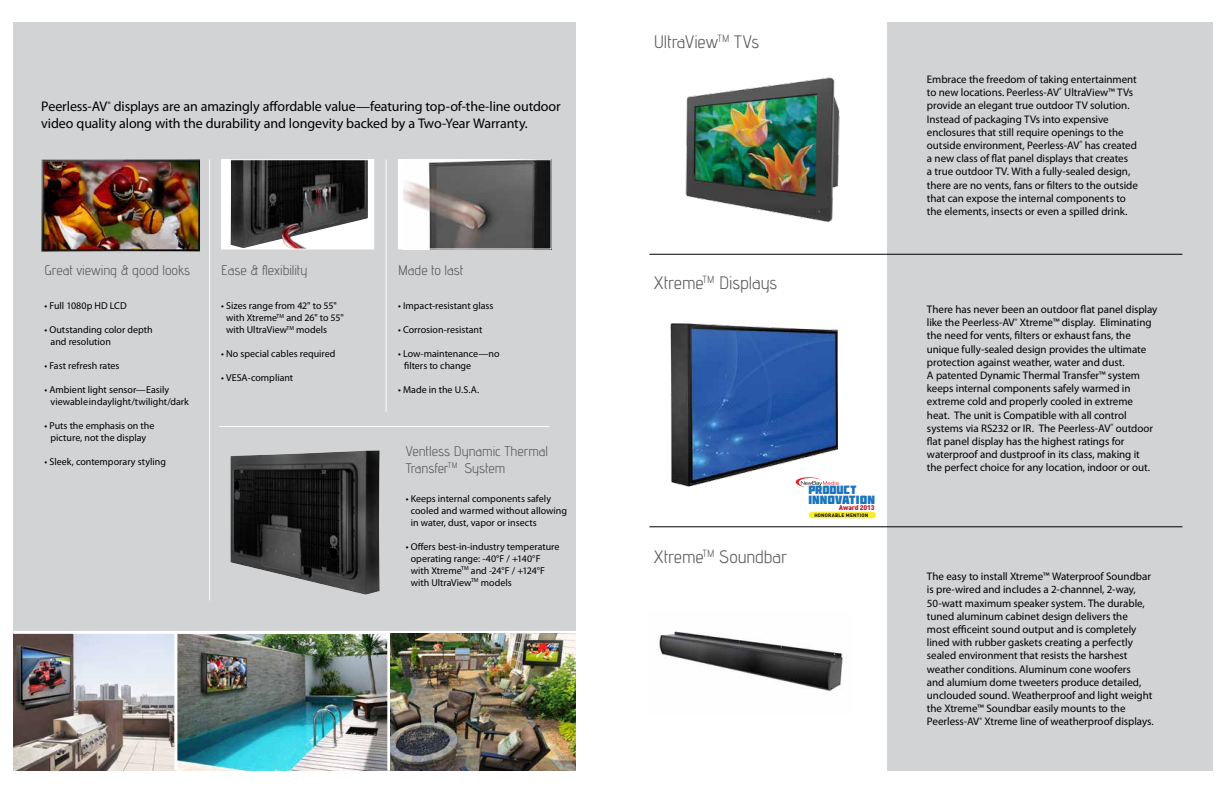
<style>
.page{position:relative;width:1224px;height:792px;background:#fff}
.page>*{position:absolute;margin:0;border:0;box-sizing:border-box;transform-origin:0 0}
.t1{font:18px "advent";letter-spacing:-.005em;color:#58595b}
.t2{font:14px/16.8px "Myriad Pro";letter-spacing:-.01em;color:#000}
.t3{font:14px/16.8px "advent";letter-spacing:-.005em;color:#58595b}
.t4{font:12px/9.6px "Molot";color:#1c75bc}
.t5{font:11px/13.2px "Myriad Pro";letter-spacing:-.005em;color:#000}
.t6{font:10px/12px "Myriad Pro";color:#000}
.t7{font:900 6.8px "DIN";letter-spacing:-.02em;color:#be1e2d}
.t8{font:700 4.9px "DIN";letter-spacing:.04em;color:#000}
</style>
<div class="page">
<div style="left:13px;top:22px;width:563px;height:748px;background:#d1d3d4"></div>
<img style="left:14px;top:634px;width:160px;height:137px">
<div style="left:887px;top:22px;width:325px;height:749px;background:#d1d3d4"></div>
<hr style="left:386px;top:159px;width:1px;height:253px;background:#fff">
<hr style="left:209px;top:159px;width:1px;height:441px;background:#fff">
<hr style="left:219px;top:426px;width:330px;height:1px;background:#fff">
<img style="left:177px;top:635px;width:211px;height:135px">
<img style="left:41px;top:159px;width:159px;height:93px">
<div style="left:398px;top:160px;width:153px;height:89px;background:#fff"></div>
<img style="left:404px;top:161px;width:145px;height:86px">
<div style="left:398px;top:159px;width:153px;height:90px;border:1px solid #fff"></div>
<img style="left:230px;top:450px;width:150px;height:145px">
<div style="left:222px;top:160px;width:152px;height:89px;background:#fff"></div>
<img style="left:231px;top:161px;width:137px;height:86px">
<div style="left:221px;top:159px;width:153px;height:90px;border:1px solid #fff"></div>
<hr style="left:174px;top:632px;width:3px;height:138px;background:#fff">
<hr style="left:13px;top:631px;width:570px;height:3px;background:#fff">
<hr style="left:388px;top:632px;width:3px;height:138px;background:#fff">
<img style="left:391px;top:634px;width:185px;height:137px">
<hr style="left:649px;top:254px;width:533px;height:1px;background:#000">
<hr style="left:649px;top:527px;width:533px;height:1px;background:#000">
<img style="left:659px;top:631px;width:185px;height:61px">
<img style="left:670px;top:323px;width:167px;height:164px">
<img style="left:685px;top:77px;width:155px;height:146px">
<svg style="left:796px;top:477px;width:43px;height:10px"></svg>
<div style="left:809px;top:512px;width:67px;height:6px;background:#f9ed32;border-radius:3px"></div>
<p class="t2" style="left:41px;top:98px;width:521px">Peerless-AV<sup>®</sup> displays are an amazingly affordable value—featuring top-of-the-line outdoor video quality along with the durability and longevity backed by a Two-Year Warranty.</p>
<p class="t3" style="left:45px;top:262px;width:147px">Great viewing &amp; good looks</p>
<p class="t6" style="left:45px;top:300px;width:84px">• Full 1080p HD LCD</p>
<p class="t6" style="left:51px;top:324px;width:104px;text-indent:-6px">• Outstanding color depth and resolution</p>
<p class="t6" style="left:45px;top:360px;width:77px">• Fast refresh rates</p>
<p class="t6" style="left:51px;top:384px;width:140px;text-indent:-6px">• Ambient light sensor—Easily viewable in daylight/twilight/dark</p>
<p class="t6" style="left:45px;top:420px;width:111px;text-align:center">• Puts the emphasis on the picture, not the display</p>
<p class="t6" style="left:45px;top:456px;width:123px">• Sleek, contemporary styling</p>
<p class="t3" style="left:221px;top:262px;width:88px">Ease &amp; flexibility</p>
<p class="t6" style="left:226px;top:300px;width:119px;text-indent:-5px">• Sizes range from 42" to 55" with Xtreme<sup>TM</sup> and 26" to 55" with UltraView<sup>TM</sup> models</p>
<p class="t6" style="left:221px;top:348px;width:116px">• No special cables required</p>
<p class="t6" style="left:221px;top:372px;width:73px">• VESA-compliant</p>
<p class="t3" style="left:398px;top:262px;width:67px">Made to last</p>
<p class="t6" style="left:398px;top:300px;width:97px">• Impact-resistant glass</p>
<p class="t6" style="left:398px;top:324px;width:86px">• Corrosion-resistant</p>
<p class="t6" style="left:404px;top:348px;width:97px;text-indent:-6px">• Low-maintenance—no filters to change</p>
<p class="t6" style="left:398px;top:384px;width:82px">• Made in the U.S.A.</p>
<p class="t3" style="left:406px;top:443px;width:144px">Ventless Dynamic Thermal<br>Transfer<sup>TM</sup> System</p>
<p class="t6" style="left:411px;top:492px;width:158px;text-indent:-5px">• Keeps internal components safely cooled and warmed without allowing in water, dust, vapor or insects</p>
<p class="t6" style="left:411px;top:540px;width:150px;text-indent:-5px">• Offers best-in-industry temperature operating range: -40°F / +140°F with Xtreme<sup>TM</sup> and -24°F / +124°F with UltraView<sup>TM</sup> models</p>
<h1 class="t1" style="left:654px;top:31px;width:107px">UltraView<sup>TM</sup> TVs</h1>
<h1 class="t1" style="left:654px;top:272px;width:125px">Xtreme<sup>TM</sup> Displays</h1>
<h1 class="t1" style="left:654px;top:545px;width:135px">Xtreme<sup>TM</sup> Soundbar</h1>
<p class="t4" style="left:808px;top:485px;width:68px">PRODUCT<br>INNOVATION</p>
<p class="t7" style="left:839px;top:503px;width:37px">Award 2013</p>
<p class="t8" style="left:814px;top:512px;width:56px">HONORABLE MENTION</p>
<p class="t5" style="left:927px;top:72px;width:213px">Embrace the freedom of taking entertainment to new locations. Peerless-AV<sup>®</sup> UltraView™ TVs provide an elegant true outdoor TV solution.<br>Instead of packaging TVs into expensive enclosures that still require openings to the outside environment, Peerless-AV<sup>®</sup> has created a new class of flat panel displays that creates<br>a true outdoor TV. With a fully-sealed design, there are no vents, fans or filters to the outside that can expose the internal components to the elements, insects or even a spilled drink.</p>
<p class="t5" style="left:927px;top:303px;width:232px">There has never been an outdoor flat panel display like the Peerless-AV<sup>®</sup> Xtreme™ display. Eliminating the need for vents, filters or exhaust fans, the unique fully-sealed design provides the ultimate protection against weather, water and dust.<br>A patented Dynamic Thermal Transfer™ system keeps internal components safely warmed in extreme cold and properly cooled in extreme heat. The unit is Compatible with all control systems via RS232 or IR. The Peerless-AV<sup>®</sup> outdoor flat panel display has the highest ratings for waterproof and dustproof in its class, making it the perfect choice for any location, indoor or out.</p>
<p class="t5" style="left:927px;top:570px;width:228px">The easy to install Xtreme™ Waterproof Soundbar is pre-wired and includes a 2-channnel, 2-way, 50-watt maximum speaker system. The durable, tuned aluminum cabinet design delivers the<br>most efficeint sound output and is completely lined with rubber gaskets creating a perfectly sealed environment that resists the harshest weather conditions. Aluminum cone woofers<br>and alumium dome tweeters produce detailed, unclouded sound. Weatherproof and light weight the Xtreme™ Soundbar easily mounts to the Peerless-AV<sup>®</sup> Xtreme line of weatherproof displays.</p>
</div>
